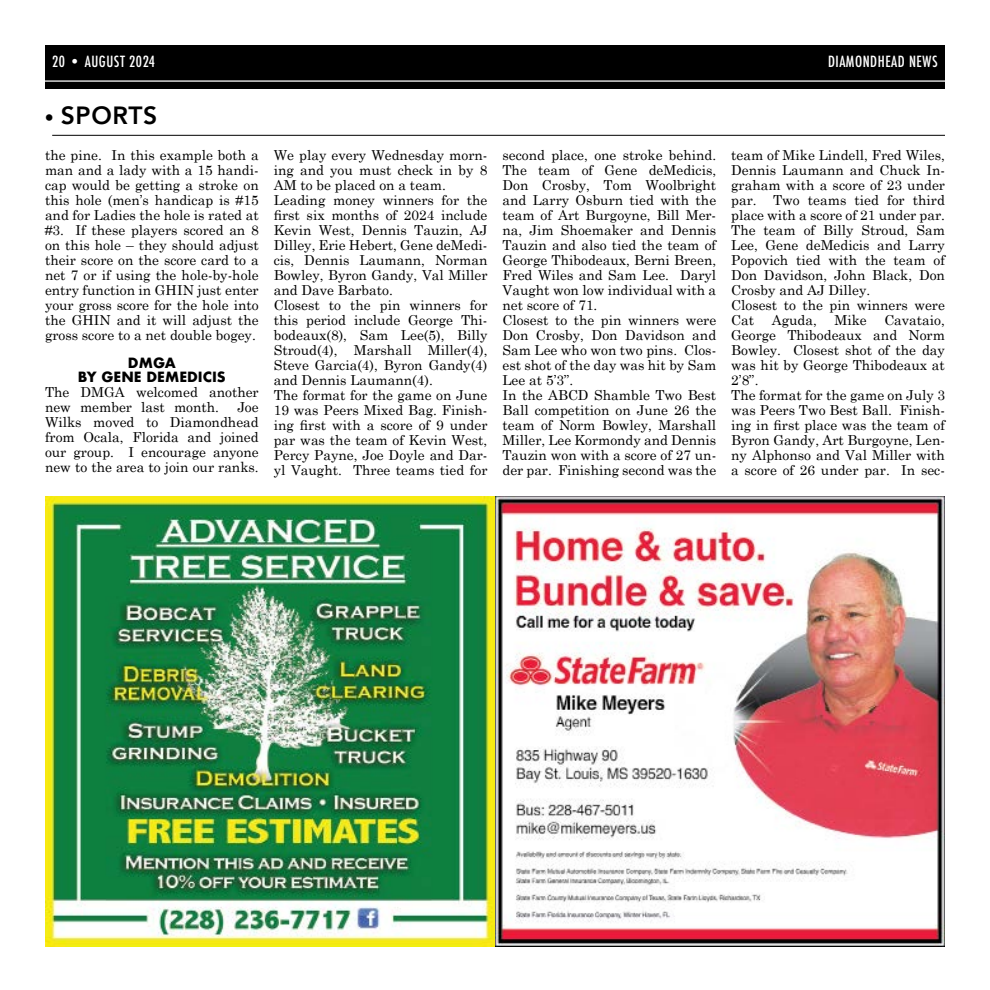
<style>
.page{position:relative;width:990px;height:990px;background:#fff}
.page>*{position:absolute;margin:0;border:0;box-sizing:border-box;transform-origin:0 0}
.t1{font:800 24.88px "Avenir";letter-spacing:.03em;color:#000}
.t2{font:500 condensed 15px "Futura";letter-spacing:.035em;color:#fff}
.t3{font:13.75px/15px "Century Schoolbook";color:#000}
.t4{font:700 13.75px/13.8px "Futura";color:#000}
.s1{font-family:"Myriad Pro";font-weight:700}
</style>
<div class="page">
<div style="left:45px;top:45px;width:900px;height:43px;background:#000"></div>
<hr style="left:45px;top:80px;width:900px;height:2px;background:#fff">
<img style="left:45px;top:496px;width:900px;height:450px">
<hr style="left:52px;top:135px;width:893px;height:1px;background:#000">
<p class="t2" style="left:52px;top:52px;width:104px">20 • AUGUST 2024</p>
<p class="t2" style="left:828px;top:52px;width:111px">DIAMONDHEAD NEWS</p>
<h1 class="t1" style="left:45px;top:96px;width:114px"><span class="s1">•</span> SPORTS</h1>
<p class="t3" style="left:45px;top:147px;width:215px;text-align:justify">the pine. In this example both a man and a lady with a 15 handi&shy;cap would be getting a stroke on this hole (men’s handicap is #15 and for Ladies the hole is rated at #3. If these players scored an 8 on this hole – they should adjust their score on the score card to a net 7 or if using the hole-by-hole entry function in GHIN just enter your gross score for the hole into the GHIN and it will adjust the gross score to a net double bogey.</p>
<p class="t4" style="left:78px;top:356px;width:148px;text-indent:50px">DMGA<br>BY GENE DEMEDICIS</p>
<p class="t3" style="left:45px;top:384px;width:215px">The DMGA welcomed another new member last month.</p>
<p class="t3" style="left:274px;top:147px;width:215px">We play every Wednesday morn&shy;ing and you must check in by 8<br>AM to be placed on a team.<br>Leading money winners for the first six months of 2024 include<br>Kevin West, Dennis Tauzin, AJ<br>Dilley, Erie Hebert, Gene deMedi&shy;cis, Dennis Laumann, Norman<br>Bowley, Byron Gandy, Val Miller and Dave Barbato.<br>Closest to the pin winners for this period include George Thi&shy;bodeaux(8), Sam Lee(5), Billy<br>Stroud(4), Marshall Miller(4),<br>Steve Garcia(4), Byron Gandy(4) and Dennis Laumann(4).<br>The format for the game on June<br>19 was Peers Mixed Bag. Finish&shy;ing first with a score of 9 under par was the team of Kevin West,<br>Percy Payne, Joe Doyle and Dar&shy;yl Vaught. Three teams tied for</p>
<p class="t3" style="left:502px;top:147px;width:215px">second place, one stroke behind.<br>The team of Gene deMedicis,<br>Don Crosby, Tom Woolbright and Larry Osburn tied with the team of Art Burgoyne, Bill Mer&shy;na, Jim Shoemaker and Dennis<br>Tauzin and also tied the team of<br>George Thibodeaux, Berni Breen,<br>Fred Wiles and Sam Lee. Daryl<br>Vaught won low individual with a net score of 71.<br>Closest to the pin winners were<br>Don Crosby, Don Davidson and<br>Sam Lee who won two pins. Clos&shy;est shot of the day was hit by Sam<br>Lee at 5’3”.<br>In the ABCD Shamble Two Best<br>Ball competition on June 26 the team of Norm Bowley, Marshall<br>Miller, Lee Kormondy and Dennis<br>Tauzin won with a score of 27 un&shy;der par. Finishing second was the</p>
<p class="t3" style="left:731px;top:147px;width:215px">team of Mike Lindell, Fred Wiles,<br>Dennis Laumann and Chuck In&shy;graham with a score of 23 under par. Two teams tied for third place with a score of 21 under par.<br>The team of Billy Stroud, Sam<br>Lee, Gene deMedicis and Larry<br>Popovich tied with the team of<br>Don Davidson, John Black, Don<br>Crosby and AJ Dilley.<br>Closest to the pin winners were<br>Cat</p>
<p class="t3" style="left:731px;top:312px;width:215px;text-indent:153px">Cavataio,<br>George Thibodeaux and Norm<br>Bowley. Closest shot of the day was hit by George Thibodeaux at<br>2’8”.<br>The format for the game on July 3 was Peers Two Best Ball. Finish&shy;ing in first place was the team of<br>Byron Gandy, Art Burgoyne, Len&shy;ny Alphonso and Val Miller with a score of 26 under par. In sec-</p>
<p class="t3" style="left:772px;top:312px;width:47px">Aguda,</p>
<p class="t3" style="left:834px;top:312px;width:34px">Mike</p>
<p class="t3" style="left:45px;top:399px;width:215px;text-align:justify;text-indent:192px">Joe Wilks moved to Diamondhead from Ocala, Florida and joined our group. I encourage anyone new to the area to join our ranks.</p>
</div>
